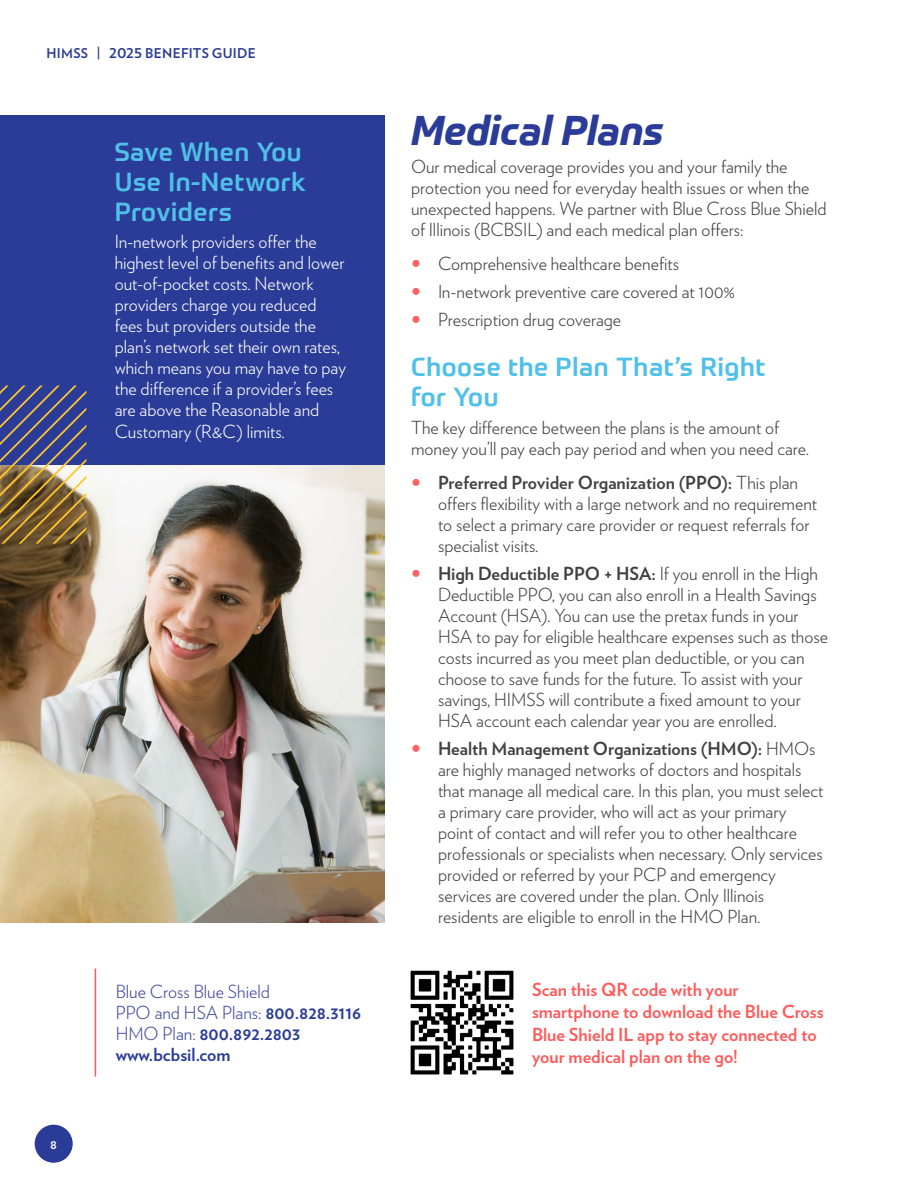
<style>
.page{position:relative;width:918px;height:1188px;background:#fff}
.page>*{position:absolute;margin:0;border:0;box-sizing:border-box;transform-origin:0 0}
.t1{font:italic 700 40.5px "Prometo";color:#2a3c97}
.t2{font:500 25.5px/30px "Prometo";letter-spacing:.025em;color:#50c0e8}
.t3{font:300 18px/21px "Verlag";color:#414042}
.t4{font:300 18px/21px "Verlag";color:#fff}
.t5{font:700 18px/22.5px "Verlag";color:#ff5a5a}
.t6{font:300 18px/21px "Verlag";color:#3e4a9f}
.t7{font:700 13.5px "Verlag";letter-spacing:.02em;color:#2a3c97}
.t8{font:700 13.5px "Verlag";color:#f1f1f2}
.s1{font-weight:700}
.s2{font-weight:700;color:#2a3c97}
</style>
<div class="page">
<img style="left:0;top:464px;width:384px;height:458px">
<div style="left:0;top:115px;width:384px;height:349px;background:#2a3c97"></div>
<svg style="left:0;top:386px;width:86px;height:158px"></svg>
<hr style="left:95px;top:969px;width:1px;height:108px;background:#ff5a5a">
<img style="left:410px;top:970px;width:104px;height:105px">
<div style="left:34px;top:1124px;width:39px;height:39px;background:#2a3c97;border-radius:50%"></div>
<div style="left:33px;top:1123px;width:41px;height:41px;border:2px solid #fff;border-radius:50%"></div>
<p class="t7" style="left:46px;top:43px;width:211px">HIMSS | 2025 BENEFITS GUIDE</p>
<h2 class="t2" style="left:115px;top:136px;width:192px">Save When You<br>Use In-Network<br>Providers</h2>
<p class="t4" style="left:115px;top:230px;width:233px">In-network providers offer the highest level of benefits and lower out-of-pocket costs. Network providers charge you reduced fees but providers outside the plan’s network set their own rates, which means you may have to pay the difference if a provider’s fees are above the Reasonable and<br>Customary (R&amp;C) limits.</p>
<h1 class="t1" style="left:411px;top:105px;width:254px">Medical Plans</h1>
<p class="t3" style="left:411px;top:155px;width:417px">Our medical coverage provides you and your family the protection you need for everyday health issues or when the unexpected happens. We partner with Blue Cross Blue Shield of Illinois (BCBSIL) and each medical plan offers:</p>
<p class="t3" style="left:438px;top:249px;width:298px;line-height:27.8px">Comprehensive healthcare benefits<br>In-network preventive care covered at 100%<br>Prescription drug coverage</p>
<h2 class="t2" style="left:411px;top:352px;width:356px">Choose the Plan That’s Right for You</h2>
<p class="t3" style="left:411px;top:416px;width:399px">The key difference between the plans is the amount of money you’ll pay each pay period and when you need care.</p>
<p class="t3" style="left:438px;top:471px;width:381px"><span class="s1">Preferred Provider Organization (PPO):</span> This plan offers flexibility with a large network and no requirement to select a primary care provider or request referrals for specialist visits.</p>
<p class="t3" style="left:438px;top:562px;width:391px"><span class="s1">High Deductible PPO + HSA:</span> If you enroll in the High Deductible PPO, you can also enroll in a Health Savings Account (HSA). You can use the pretax funds in your HSA to pay for eligible healthcare expenses such as those costs incurred as you meet plan deductible, or you can choose to save funds for the future. To assist with your savings, HIMSS will contribute a fixed amount to your HSA account each calendar year you are enrolled.</p>
<p class="t3" style="left:438px;top:737px;width:387px"><span class="s1">Health Management Organizations (HMO):</span> HMOs are highly managed networks of doctors and hospitals that manage all medical care. In this plan, you must select a primary care provider, who will act as your primary point of contact and will refer you to other healthcare professionals or specialists when necessary. Only services provided or referred by your PCP and emergency services are covered under the plan. Only Illinois residents are eligible to enroll in the HMO Plan.</p>
<p class="t8" style="left:50px;top:1133px;width:8px">8</p>
<p class="t6" style="left:116px;top:980px;width:247px">Blue Cross Blue Shield<br>PPO and HSA Plans: <span class="s2">800.828.3116<br></span>HMO Plan: <span class="s2">800.892.2803 www.bcbsil.com</span></p>
<p class="t5" style="left:532px;top:977px;width:293px">Scan this QR code with your smartphone to download the Blue Cross<br>Blue Shield IL app to stay connected to your medical plan on the go!</p>
</div>
